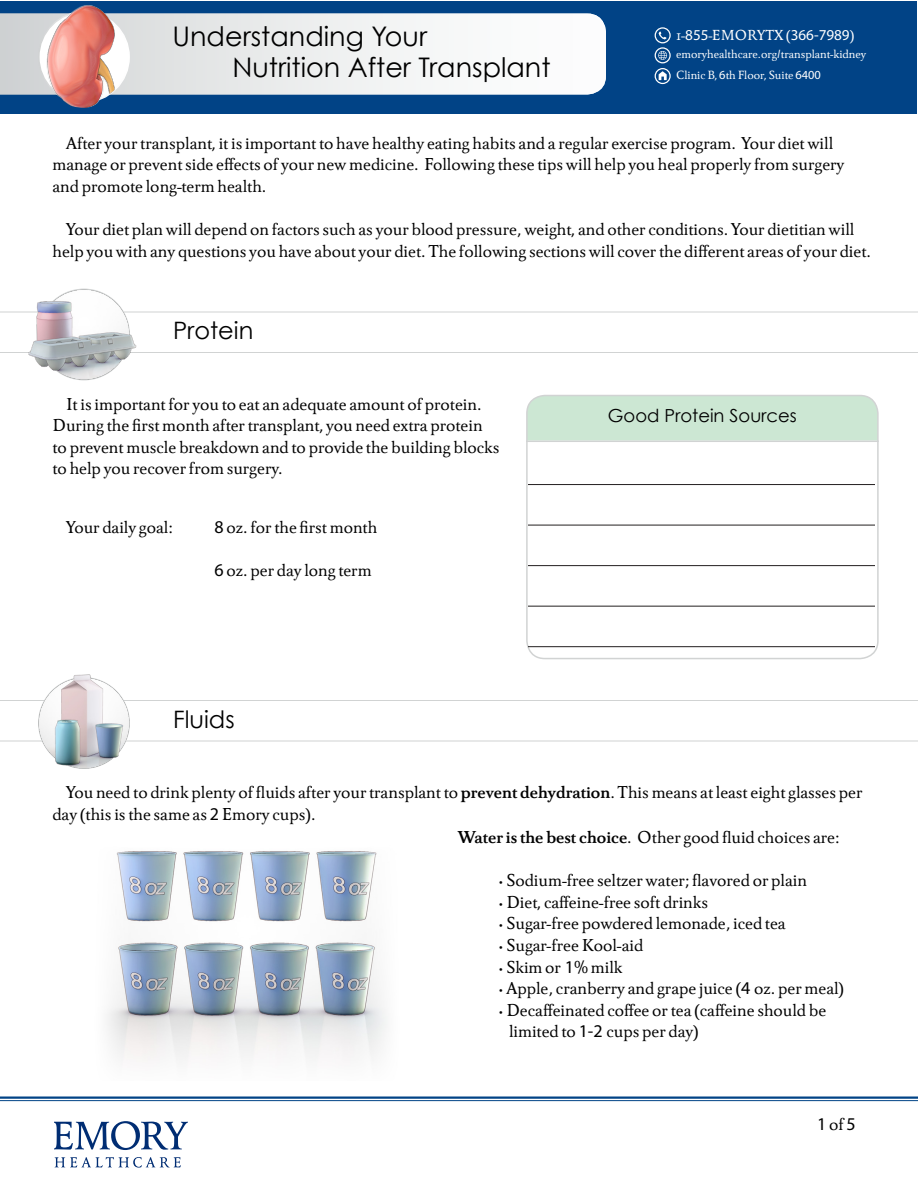
<style>
.page{position:relative;width:918px;height:1188px;background:#fff}
.page>*{position:absolute;margin:0;border:0;box-sizing:border-box;transform-origin:0 0}
.t1{font:27px/30.9px "Century Gothic";color:#000}
.t2{font:24px "Century Gothic";color:#000}
.t3{font:18px/21.6px "Tibere OT";color:#000}
.t4{font:18px "Century Gothic";color:#000}
.t5{font:18px "Myriad Pro";color:#000}
.t6{font:15.15px "Tibere OT";color:#fff}
.t7{font:12.45px/21px "Tibere OT";color:#fff}
.s1{font-family:"Myriad Pro"}
.s2{font-weight:700}
.s3{font-family:"Tibere OT"}
</style>
<div class="page">
<hr style="left:0;top:1096px;width:918px;height:3px;background:#014386">
<hr style="left:0;top:1100px;width:918px;height:1px;background:#014386">
<div style="left:1px;top:1px;width:916px;height:112px;background:#014386"></div>
<svg style="left:0;top:13px;width:606px;height:82px;background:#eaedee"></svg>
<img style="left:33px;top:5px;width:102px;height:103px">
<svg style="left:55px;top:1121px;width:133px;height:29px"></svg>
<svg style="left:55px;top:1157px;width:126px;height:11px"></svg>
<svg style="left:655px;top:27px;width:16px;height:57px"></svg>
<svg style="left:0;top:312px;width:918px;height:41px"></svg>
<img style="left:24px;top:275px;width:120px;height:119px;border-radius:60px">
<svg style="left:0;top:700px;width:918px;height:41px"></svg>
<img style="left:24px;top:663px;width:120px;height:120px;border-radius:60px">
<div style="left:527px;top:396px;width:349px;height:45px;background:#cce7d3"></div>
<hr style="left:526px;top:441px;width:353px;height:1px;background:#d1d3d3">
<div style="left:526px;top:395px;width:353px;height:264px;border:2px solid #d1d3d3;border-radius:18px"></div>
<hr style="left:529px;top:447px;width:345px;height:1px;background:#231f20">
<hr style="left:529px;top:484px;width:345px;height:1px;background:#231f20">
<hr style="left:529px;top:525px;width:345px;height:1px;background:#231f20">
<hr style="left:529px;top:565px;width:345px;height:1px;background:#231f20">
<hr style="left:529px;top:606px;width:345px;height:1px;background:#231f20">
<hr style="left:529px;top:646px;width:345px;height:1px;background:#231f20">
<hr style="left:529px;top:688px;width:345px;height:1px;background:#231f20">
<hr style="left:529px;top:729px;width:345px;height:1px;background:#231f20">
<hr style="left:529px;top:769px;width:345px;height:1px;background:#231f20">
<hr style="left:529px;top:810px;width:345px;height:1px;background:#231f20">
<hr style="left:529px;top:850px;width:345px;height:1px;background:#231f20">
<hr style="left:529px;top:891px;width:345px;height:1px;background:#231f20">
<hr style="left:529px;top:930px;width:345px;height:1px;background:#231f20">
<hr style="left:529px;top:971px;width:345px;height:1px;background:#231f20">
<hr style="left:529px;top:1011px;width:345px;height:1px;background:#231f20">
<hr style="left:529px;top:1052px;width:345px;height:1px;background:#231f20">
<hr style="left:529px;top:1094px;width:345px;height:1px;background:#231f20">
<hr style="left:529px;top:1134px;width:345px;height:1px;background:#231f20">
<hr style="left:529px;top:1175px;width:345px;height:1px;background:#231f20">
<hr style="left:529px;top:1187px;width:345px;height:1px;background:#231f20">
<img style="left:107px;top:851px;width:280px;height:210px">
<h1 class="t1" style="left:232px;top:20px;width:320px;text-indent:-60px">Understanding Your<br>Nutrition After Transplant</h1>
<p class="t6" style="left:676px;top:26px;width:180px">1-<span class="s1">855</span>-EMORYTX (<span class="s1">366-7989</span>)</p>
<p class="t7" style="left:676px;top:44px;width:192px">emoryhealthcare.org/transplant-kidney<br>Clinic B, <span class="s1">6</span>th Floor, Suite <span class="s1">6400</span></p>
<p class="t3" style="left:52px;top:132px;width:793px;text-indent:14px">After your transplant, it is important to have healthy eating habits and a regular exercise program. Your diet will manage or prevent side effects of your new medicine. Following these tips will help you heal properly from surgery and promote long-term health.</p>
<p class="t3" style="left:52px;top:218px;width:820px;text-align:center">Your diet plan will depend on factors such as your blood pressure, weight, and other conditions. Your dietitian will help you with any questions you have about your diet. The following sections will cover the different areas of your diet.</p>
<h2 class="t2" style="left:173px;top:316px;width:82px">Protein</h2>
<p class="t3" style="left:52px;top:393px;width:449px;text-indent:14px">It is important for you to eat an adequate amount of protein.<br>During the first month after transplant, you need extra protein to prevent muscle breakdown and to provide the building blocks to help you recover from surgery.</p>
<p class="t3" style="left:66px;top:517px;width:108px">Your daily goal:</p>
<p class="t3" style="left:214px;top:517px;width:164px"><span class="s1">8</span> oz. for the first month</p>
<p class="t3" style="left:214px;top:560px;width:159px"><span class="s1">6</span> oz. per day long term</p>
<h2 class="t2" style="left:173px;top:705px;width:63px">Fluids</h2>
<p class="t4" style="left:608px;top:404px;width:191px">Good Protein Sources</p>
<p class="t3" style="left:52px;top:781px;width:811px;text-indent:14px">You need to drink plenty of fluids after your transplant to <span class="s2">prevent dehydration</span>. This means at least eight glasses per day (this is the same as <span class="s1">2</span> Emory cups).</p>
<p class="t3" style="left:458px;top:826px;width:383px"><span class="s2">Water is the best choice</span>. Other good fluid choices are:</p>
<p class="t3" style="left:498px;top:870px;width:311px">· Sodium-free seltzer water; flavored or plain</p>
<p class="t3" style="left:498px;top:891px;width:212px">· Diet, caffeine-free soft drinks</p>
<p class="t3" style="left:498px;top:913px;width:289px">· Sugar-free powdered lemonade, iced tea</p>
<p class="t3" style="left:498px;top:934px;width:147px">· Sugar-free Kool-aid</p>
<p class="t3" style="left:498px;top:956px;width:126px">· Skim or <span class="s1">1</span>% milk</p>
<p class="t3" style="left:498px;top:978px;width:348px">· Apple, cranberry and grape juice (<span class="s1">4</span> oz. per meal)</p>
<p class="t3" style="left:498px;top:999px;width:330px">· Decaffeinated coffee or tea (caffeine should be</p>
<p class="t3" style="left:509px;top:1021px;width:191px">limited to <span class="s1">1-2</span> cups per day)</p>
<p class="t5" style="left:817px;top:1112px;width:40px">1 <span class="s3">of</span> 5</p>
</div>
